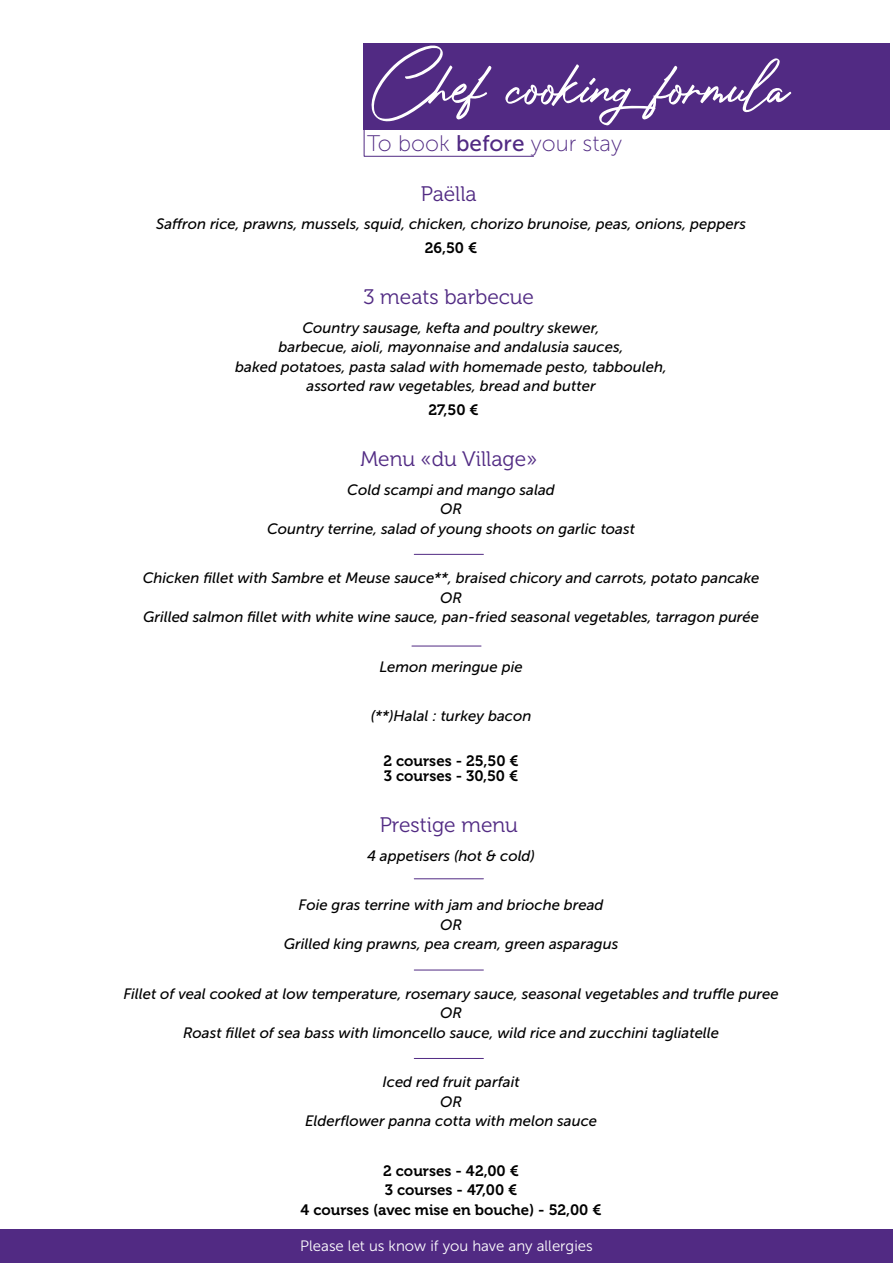
<style>
.page{position:relative;width:893px;height:1263px;background:#fff}
.page>*{position:absolute;margin:0;border:0;box-sizing:border-box;transform-origin:0 0}
.t1{font:72px "Photograph Signature";color:#fff}
.t2{font:22.5px "Museo Sans 100";color:#512a83}
.t3{font:21px "Museo 300";color:#512a83}
.t4{font:italic 15px "Museo Sans 500";color:#000}
.t5{font:15px "Museo 700";color:#000}
.t6{font:15px "Museo Sans 300";color:#fff}
.s1{font-family:"Museo Sans 500"}
</style>
<div class="page">
<div style="left:364px;top:43px;width:526px;height:87px;background:#512a83"></div>
<div style="left:0;top:1229px;width:893px;height:34px;background:#512a83"></div>
<hr style="left:414px;top:554px;width:69px;height:1px;background:#512a83">
<hr style="left:412px;top:646px;width:69px;height:1px;background:#512a83">
<hr style="left:414px;top:878px;width:69px;height:1px;background:#512a83">
<hr style="left:414px;top:970px;width:69px;height:1px;background:#512a83">
<hr style="left:414px;top:1058px;width:69px;height:1px;background:#512a83">
<svg style="left:363px;top:127px;width:171px;height:30px"></svg>
<p class="t1" style="left:371px;top:64px;width:419px">Chef cookingformula</p>
<p class="t2" style="left:367px;top:134px;width:256px">To book <span class="s1">before</span> your stay</p>
<p class="t3" style="left:421px;top:185px;width:57px">Paëlla</p>
<p class="t4" style="left:156px;top:218px;width:591px">Saffron rice, prawns, mussels, squid, chicken, chorizo brunoise, peas, onions, peppers</p>
<p class="t5" style="left:425px;top:242px;width:54px">26,50 €</p>
<p class="t3" style="left:363px;top:288px;width:172px">3 meats barbecue</p>
<p class="t4" style="left:302px;top:321px;width:299px">Country sausage, kefta and poultry skewer,</p>
<p class="t4" style="left:279px;top:341px;width:346px">barbecue, aioli, mayonnaise and andalusia sauces,</p>
<p class="t4" style="left:235px;top:360px;width:433px">baked potatoes, pasta salad with homemade pesto, tabbouleh,</p>
<p class="t4" style="left:306px;top:380px;width:291px">assorted raw vegetables, bread and butter</p>
<p class="t5" style="left:429px;top:404px;width:52px">27,50 €</p>
<p class="t3" style="left:360px;top:450px;width:178px">Menu «du Village»</p>
<p class="t4" style="left:347px;top:483px;width:209px">Cold scampi and mango salad</p>
<p class="t4" style="left:440px;top:503px;width:23px">OR</p>
<p class="t4" style="left:267px;top:522px;width:370px">Country terrine, salad of young shoots on garlic toast</p>
<p class="t4" style="left:143px;top:572px;width:618px">Chicken fillet with Sambre et Meuse sauce**, braised chicory and carrots, potato pancake</p>
<p class="t4" style="left:440px;top:591px;width:23px">OR</p>
<p class="t4" style="left:143px;top:611px;width:617px">Grilled salmon fillet with white wine sauce, pan-fried seasonal vegetables, tarragon purée</p>
<p class="t4" style="left:379px;top:660px;width:145px">Lemon meringue pie</p>
<p class="t4" style="left:371px;top:710px;width:162px">(**)Halal : turkey bacon</p>
<p class="t5" style="left:383px;top:755px;width:137px">2 courses - 25,50 €</p>
<p class="t5" style="left:384px;top:770px;width:136px">3 courses - 30,50 €</p>
<p class="t3" style="left:380px;top:816px;width:140px">Prestige menu</p>
<p class="t4" style="left:367px;top:849px;width:170px">4 appetisers (hot &amp; cold)</p>
<p class="t4" style="left:299px;top:899px;width:307px">Foie gras terrine with jam and brioche bread</p>
<p class="t4" style="left:440px;top:918px;width:23px">OR</p>
<p class="t4" style="left:284px;top:938px;width:336px">Grilled king prawns, pea cream, green asparagus</p>
<p class="t4" style="left:123px;top:987px;width:657px">Fillet of veal cooked at low temperature, rosemary sauce, seasonal vegetables and truffle puree</p>
<p class="t4" style="left:440px;top:1007px;width:23px">OR</p>
<p class="t4" style="left:183px;top:1026px;width:538px">Roast fillet of sea bass with limoncello sauce, wild rice and zucchini tagliatelle</p>
<p class="t4" style="left:382px;top:1076px;width:139px">Iced red fruit parfait</p>
<p class="t4" style="left:440px;top:1095px;width:23px">OR</p>
<p class="t4" style="left:305px;top:1115px;width:294px">Elderflower panna cotta with melon sauce</p>
<p class="t5" style="left:383px;top:1164px;width:137px">2 courses - 42,00 €</p>
<p class="t5" style="left:385px;top:1184px;width:134px">3 courses - 47,00 €</p>
<p class="t5" style="left:301px;top:1203px;width:302px">4 courses (avec mise en bouche) - 52,00 €</p>
<p class="t6" style="left:300px;top:1239px;width:294px">Please let us know if you have any allergies</p>
</div>
